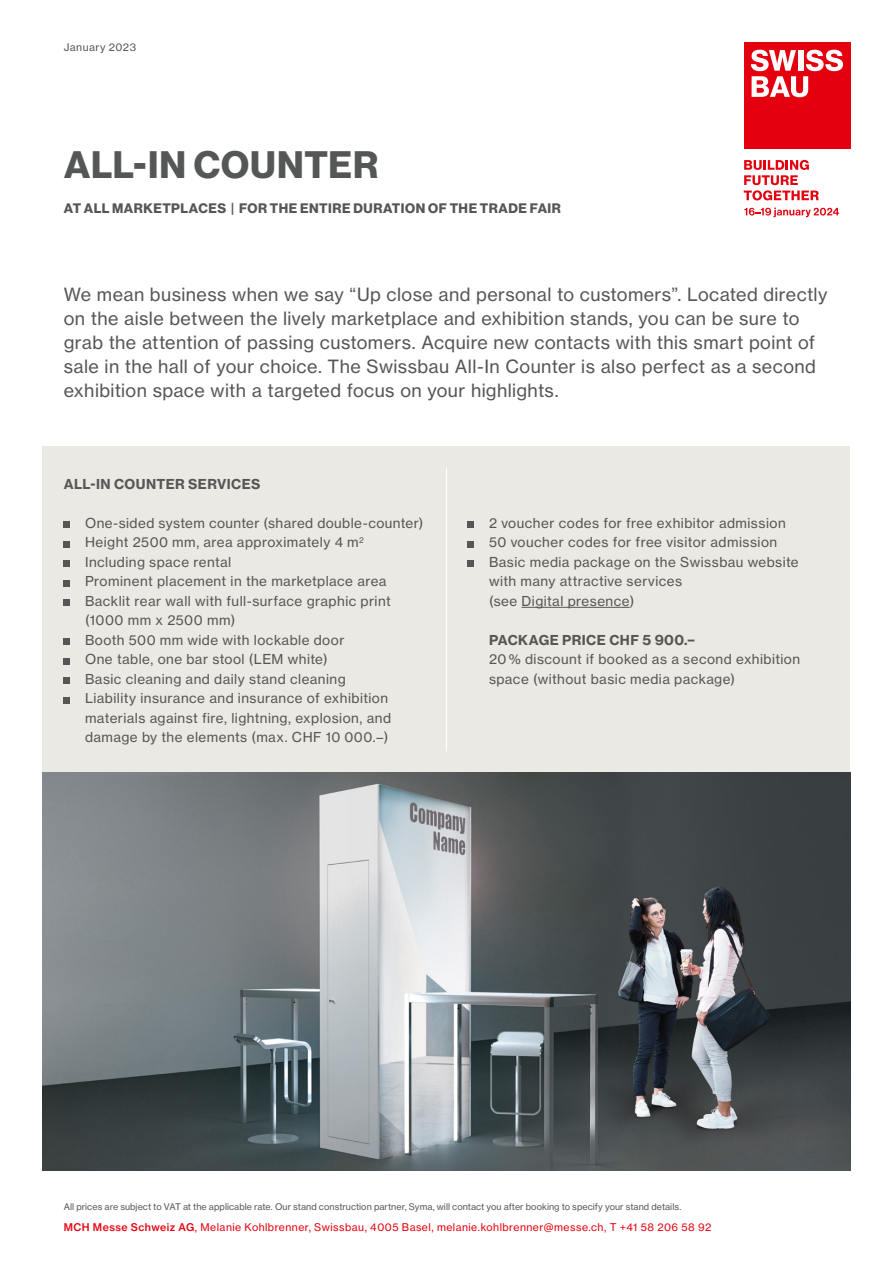
<style>
.page{position:relative;width:893px;height:1263px;background:#fff}
.page>*{position:absolute;margin:0;border:0;box-sizing:border-box;transform-origin:0 0}
.t1{font:37.5px "N Haas Grotesk DS Pro 75 Bd";letter-spacing:.025em;color:#555756}
.t2{font:18px/24px "N Haas Grotesk TX Pro 55 Rg";letter-spacing:.02em;color:#555756}
.t3{font:13.5px/19.5px "N Haas Grotesk TX Pro 55 Rg";letter-spacing:.035em;color:#555756}
.t4{font:13.5px "N Haas Grotesk DS Pro 75 Bd";letter-spacing:.04em;color:#555756}
.t5{font:13.5px "N Haas Grotesk TX Pro 75 Bd";letter-spacing:.025em;color:#555756}
.t6{font:10.5px "N Haas Grotesk TX Pro 55 Rg";letter-spacing:.045em;color:#e7000e}
.t7{font:10.5px "N Haas Grotesk TX Pro 55 Rg";letter-spacing:.045em;color:#555756}
.t8{font:9px "N Haas Grotesk TX Pro 55 Rg";letter-spacing:.005em;color:#555756}
.s1{font-family:"N Haas Grotesk TX Pro 65 Md"}
</style>
<div class="page">
<div style="left:744px;top:43px;width:106px;height:106px;background:#e4000f"></div>
<svg style="left:744px;top:160px;width:75px;height:40px"></svg>
<svg style="left:751px;top:50px;width:92px;height:47px"></svg>
<svg style="left:744px;top:208px;width:95px;height:9px"></svg>
<div style="left:43px;top:446px;width:807px;height:326px;background:#ebe9e3"></div>
<svg style="left:64px;top:522px;width:6px;height:6px"></svg>
<svg style="left:64px;top:541px;width:6px;height:6px"></svg>
<svg style="left:64px;top:561px;width:6px;height:6px"></svg>
<svg style="left:64px;top:580px;width:6px;height:6px"></svg>
<svg style="left:64px;top:600px;width:6px;height:6px"></svg>
<svg style="left:64px;top:639px;width:6px;height:6px"></svg>
<svg style="left:64px;top:658px;width:6px;height:6px"></svg>
<svg style="left:64px;top:678px;width:6px;height:6px"></svg>
<svg style="left:64px;top:697px;width:6px;height:6px"></svg>
<hr style="left:521px;top:607px;width:109px;height:1px;background:#555756">
<svg style="left:468px;top:522px;width:6px;height:6px"></svg>
<svg style="left:468px;top:541px;width:6px;height:6px"></svg>
<svg style="left:468px;top:561px;width:6px;height:6px"></svg>
<hr style="left:446px;top:468px;width:1px;height:283px;background:#fff">
<img style="left:43px;top:772px;width:807px;height:399px">
<p class="t7" style="left:64px;top:40px;width:74px">January 2023</p>
<h1 class="t1" style="left:64px;top:143px;width:316px">ALL-IN COUNTER</h1>
<p class="t4" style="left:64px;top:200px;width:499px">AT ALL MARKETPLACES | FOR THE ENTIRE DURATION OF THE TRADE FAIR</p>
<p class="t2" style="left:64px;top:282px;width:765px">We mean business when we say “Up close and personal to customers”. Located directly on the aisle between the lively marketplace and exhibition stands, you can be sure to grab the attention of passing customers. Acquire new contacts with this smart point of sale in the hall of your choice. The Swissbau All-In Counter is also perfect as a second exhibition space with a targeted focus on your highlights.</p>
<p class="t5" style="left:64px;top:475px;width:198px">ALL-IN COUNTER SERVICES</p>
<p class="t3" style="left:85px;top:513px;width:340px">One-sided system counter (shared double-counter)<br>Height 2500 mm, area approximately 4 m<sup>2<br></sup>Including space rental<br>Prominent placement in the marketplace area Backlit rear wall with full-surface graphic print (1000 mm x 2500 mm)<br>Booth 500 mm wide with lockable door<br>One table, one bar stool (LEM white)<br>Basic cleaning and daily stand cleaning<br>Liability insurance and insurance of exhibition materials against fire, lightning, explosion, and damage by the elements (max. CHF 10 000.–)</p>
<p class="t3" style="left:489px;top:513px;width:311px">2 voucher codes for free exhibitor admission 50 voucher codes for free visitor admission Basic media package on the Swissbau website with many attractive services<br>(see Digital presence)</p>
<p class="t5" style="left:489px;top:631px;width:207px">PACKAGE PRICE CHF 5 900.–</p>
<p class="t3" style="left:489px;top:650px;width:313px">20 % discount if booked as a second exhibition space (without basic media package)</p>
<p class="t8" style="left:64px;top:1201px;width:619px">All prices are subject to VAT at the applicable rate. Our stand construction partner, Syma, will contact you after booking to specify your stand details.</p>
<p class="t6" style="left:64px;top:1220px;width:649px"><span class="s1">MCH Messe Schweiz AG</span>, Melanie Kohlbrenner, Swissbau, 4005 Basel, melanie.kohlbrenner@messe.ch, T +41 58 206 58 92</p>
</div>
